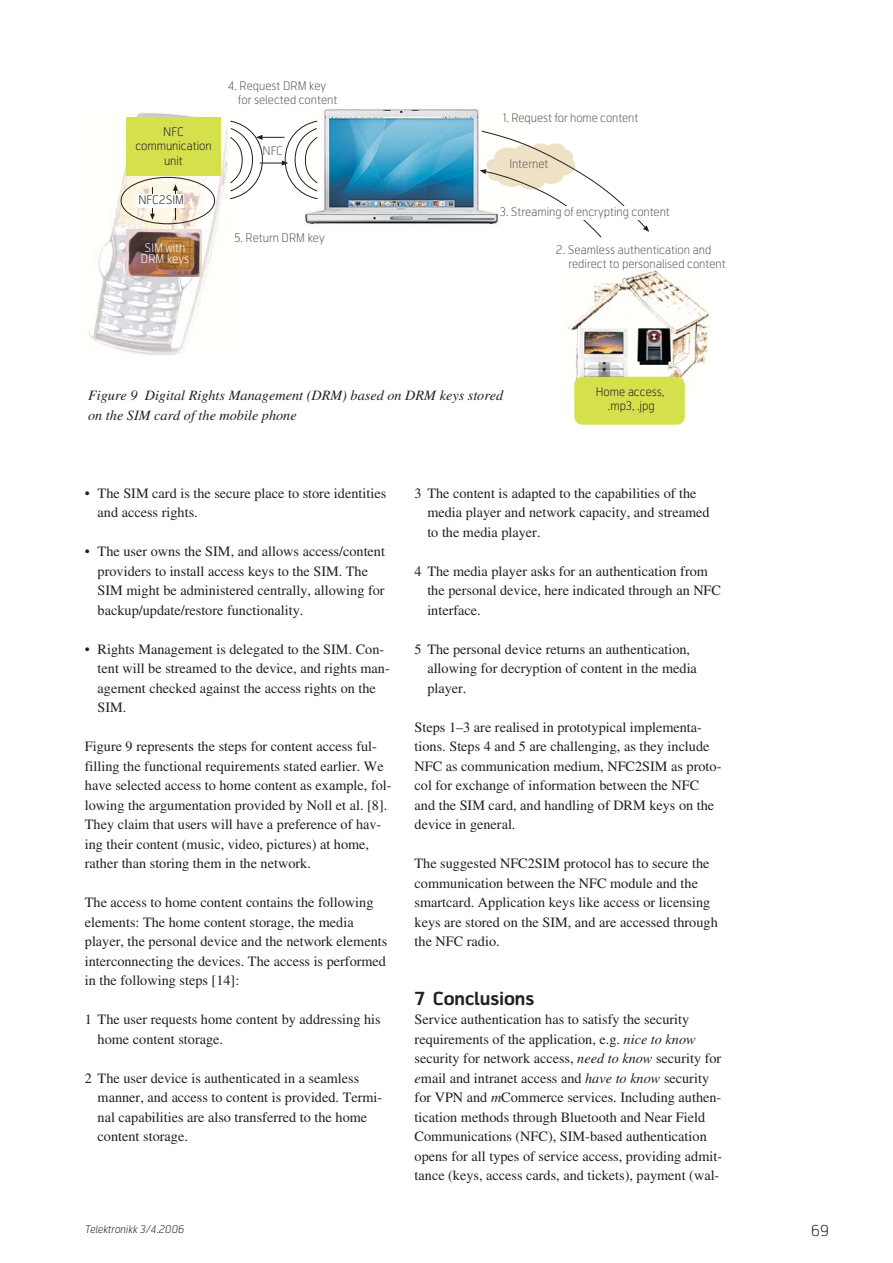
<style>
.page{position:relative;width:893px;height:1263px;background:#fff}
.page>*{position:absolute;margin:0;border:0;box-sizing:border-box;transform-origin:0 0}
.t1{font:700 18px "Telenor";color:#231f20}
.t2{font:300 15px "Telenor";color:#231f20}
.t3{font:14.25px/19.5px "Times";color:#231f20}
.t4{font:italic 14.25px/19.5px "Times";color:#231f20}
.t5{font:300 11.7px/14.1px "Telenor";color:#58595b}
.t6{font:300 11.7px/14.1px "Telenor";color:#231f20;text-align:center}
.t7{font:300 11.7px/11.7px "Telenor";color:#fff;text-align:center}
.t8{font:italic 300 10.5px "Telenor";color:#231f20}
.s1{font-style:italic}
</style>
<div class="page">
<img style="left:304px;top:109px;width:175px;height:117px">
<img style="left:88px;top:112px;width:141px;height:243px">
<div style="left:126px;top:117px;width:95px;height:59px;background:#d5e04d"></div>
<img style="left:126px;top:230px;width:75px;height:47px">
<svg style="left:150px;top:187px;width:5px;height:33px"></svg>
<div style="left:121px;top:177px;width:94px;height:47px;border:1px solid #231f20;border-radius:50%"></div>
<svg style="left:230px;top:120px;width:88px;height:80px"></svg>
<hr style="left:175px;top:190px;width:1px;height:30px;background:#231f20">
<svg style="left:173px;top:184px;width:5px;height:7px"></svg>
<div style="left:138px;top:195px;width:46px;height:13px;background:#fff"></div>
<img style="left:593px;top:271px;width:102px;height:31px">
<img style="left:575px;top:334px;width:134px;height:31px">
<img style="left:568px;top:302px;width:142px;height:32px">
<img style="left:571px;top:365px;width:124px;height:31px">
<div style="left:574px;top:377px;width:110px;height:48px;background:#d5e04d"></div>
<svg style="left:479px;top:130px;width:170px;height:108px"></svg>
<div style="left:500px;top:206px;width:169px;height:14px;background:#fff"></div>
<p class="t6" style="left:135px;top:126px;width:78px">NFC communication unit</p>
<p class="t6" style="left:138px;top:194px;width:47px">NFC2SIM</p>
<p class="t7" style="left:141px;top:243px;width:50px">SIM with<br>DRM keys</p>
<p class="t5" style="left:238px;top:80px;width:101px;text-indent:-10px">4. Request DRM key for selected content</p>
<p class="t5" style="left:262px;top:145px;width:22px">NFC</p>
<p class="t5" style="left:234px;top:232px;width:92px">5. Return DRM key</p>
<p class="t5" style="left:502px;top:112px;width:137px">1. Request for home content</p>
<p class="t5" style="left:509px;top:158px;width:41px">Internet</p>
<p class="t5" style="left:500px;top:206px;width:171px">3. Streaming of encrypting content</p>
<p class="t5" style="left:568px;top:244px;width:159px;text-indent:-13px">2. Seamless authentication and redirect to personalised content</p>
<p class="t4" style="left:88px;top:387px;width:417px">Figure 9 Digital Rights Management (DRM) based on DRM keys stored on the SIM card of the mobile phone</p>
<p class="t6" style="left:595px;top:386px;width:70px">Home access, .mp3, .jpg</p>
<p class="t3" style="left:98px;top:485px;width:290px;text-indent:-13px">• The SIM card is the secure place to store identities and access rights.</p>
<p class="t3" style="left:98px;top:543px;width:289px;text-indent:-13px">• The user owns the SIM, and allows access/content providers to install access keys to the SIM. The SIM might be administered centrally, allowing for backup/update/restore functionality.</p>
<p class="t3" style="left:98px;top:641px;width:294px;text-indent:-13px">• Rights Management is delegated to the SIM. Con&shy;tent will be streamed to the device, and rights man&shy;agement checked against the access rights on the SIM.</p>
<p class="t3" style="left:85px;top:738px;width:308px">Figure 9 represents the steps for content access ful&shy;filling the functional requirements stated earlier. We have selected access to home content as example, fol&shy;lowing the argumentation provided by Noll et al. [8].<br>They claim that users will have a preference of hav&shy;ing their content (music, video, pictures) at home, rather than storing them in the network.</p>
<p class="t3" style="left:85px;top:894px;width:304px">The access to home content contains the following elements: The home content storage, the media player, the personal device and the network elements interconnecting the devices. The access is performed in the following steps [14]:</p>
<p class="t3" style="left:98px;top:1011px;width:284px;text-indent:-13px">1 The user requests home content by addressing his home content storage.</p>
<p class="t3" style="left:98px;top:1070px;width:286px;text-indent:-13px">2 The user device is authenticated in a seamless manner, and access to content is provided. Termi&shy;nal capabilities are also transferred to the home content storage.</p>
<p class="t3" style="left:427px;top:485px;width:284px;text-indent:-13px">3 The content is adapted to the capabilities of the media player and network capacity, and streamed to the media player.</p>
<p class="t3" style="left:427px;top:563px;width:295px;text-indent:-13px">4 The media player asks for an authentication from the personal device, here indicated through an NFC interface.</p>
<p class="t3" style="left:427px;top:641px;width:271px;text-indent:-13px">5 The personal device returns an authentication, allowing for decryption of content in the media player.</p>
<p class="t3" style="left:414px;top:719px;width:308px">Steps 1–3 are realised in prototypical implementa&shy;tions. Steps 4 and 5 are challenging, as they include NFC as communication medium, NFC2SIM as proto&shy;col for exchange of information between the NFC and the SIM card, and handling of DRM keys on the device in general.</p>
<p class="t3" style="left:414px;top:855px;width:305px">The suggested NFC2SIM protocol has to secure the communication between the NFC module and the smartcard. Application keys like access or licensing keys are stored on the SIM, and are accessed through the NFC radio.</p>
<p class="t1" style="left:414px;top:992px;width:121px">7 Conclusions</p>
<p class="t3" style="left:414px;top:1011px;width:309px">Service authentication has to satisfy the security requirements of the application, e.g. <span class="s1">nice to know </span>security for network access, <span class="s1">need to know</span> security for <span class="s1">e</span>mail and intranet access and <span class="s1">have to know</span> security for VPN and <span class="s1">m</span>Commerce services. Including authen&shy;tication methods through Bluetooth and Near Field Communications (NFC), SIM-based authentication opens for all types of service access, providing admit&shy;tance (keys, access cards, and tickets), payment (wal-</p>
<p class="t8" style="left:85px;top:1225px;width:101px">Telektronikk 3/4.2006</p>
<p class="t2" style="left:811px;top:1226px;width:20px">69</p>
</div>
